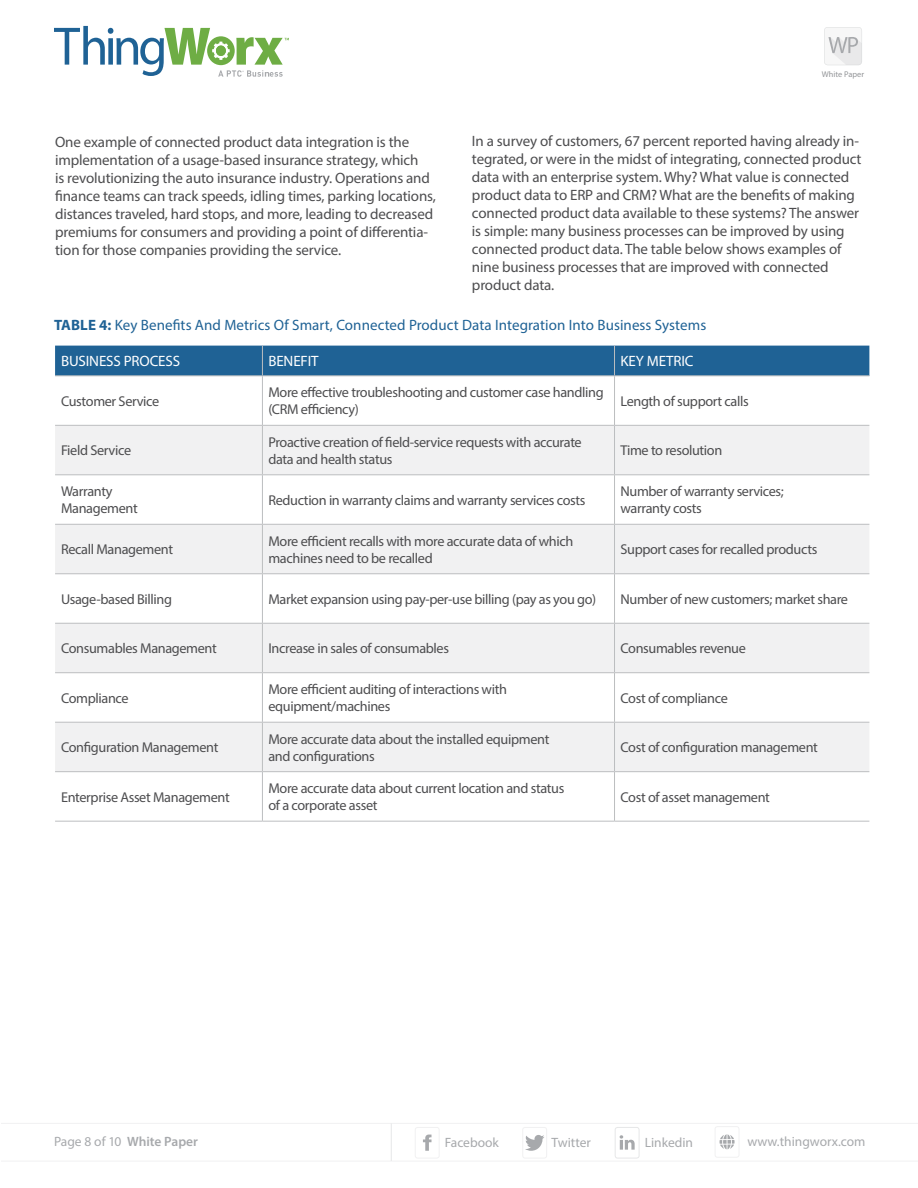
<style>
.page{position:relative;width:918px;height:1188px;background:#fff}
.page>*{position:absolute;margin:0;border:0;box-sizing:border-box;transform-origin:0 0}
.t1{font:15px/18px "Myriad Pro";letter-spacing:-.01em;color:#4d4d4f}
.t2{font:15px "Myriad Pro";letter-spacing:.005em;color:#1f6295}
.t3{font:15px "Myriad Pro";letter-spacing:-.01em;color:#fff}
.t4{font:14.25px/17.1px "Myriad Pro";letter-spacing:-.025em;color:#4d4d4f}
.t5{font:13.5px "Myriad Pro";color:#a7a9ac}
.t6{font:600 13.5px "Myriad Pro";color:#a7a9ac}
.t7{font:8.4px "Myriad Pro";color:#939598}
.s1{font-weight:700}
.s2{font-weight:400}
</style>
<div class="page">
<hr style="left:1px;top:1161px;width:917px;height:1px;background:#f1f1f2">
<hr style="left:1px;top:1123px;width:917px;height:1px;background:#f1f1f2">
<hr style="left:391px;top:1123px;width:1px;height:38px;background:#e6e7e8">
<div style="left:715px;top:1126px;width:24px;height:31px;border:1px solid #f1f1f2;border-radius:2px"></div>
<svg style="left:720px;top:1134px;width:15px;height:15px"></svg>
<div style="left:415px;top:1127px;width:24px;height:31px;border:1px solid #f1f1f2;border-radius:2px"></div>
<svg style="left:423px;top:1135px;width:9px;height:16px"></svg>
<div style="left:523px;top:1127px;width:24px;height:31px;border:1px solid #f1f1f2;border-radius:2px"></div>
<svg style="left:525px;top:1135px;width:19px;height:16px"></svg>
<div style="left:615px;top:1127px;width:24px;height:31px;border:1px solid #e6e7e8;border-radius:2px"></div>
<svg style="left:620px;top:1135px;width:15px;height:15px"></svg>
<svg style="left:54px;top:26px;width:235px;height:51px"></svg>
<svg style="left:824px;top:27px;width:38px;height:38px"></svg>
<svg style="left:55px;top:426px;width:814px;height:345px;fill:#f1f1f2"></svg>
<div style="left:55px;top:346px;width:814px;height:29px;background:#1f6295"></div>
<hr style="left:55px;top:375px;width:207px;height:1px;background:#bcbec0">
<hr style="left:262px;top:375px;width:353px;height:1px;background:#bcbec0">
<hr style="left:262px;top:376px;width:1px;height:49px;background:#bcbec0">
<hr style="left:615px;top:375px;width:254px;height:1px;background:#bcbec0">
<hr style="left:614px;top:376px;width:1px;height:49px;background:#bcbec0">
<hr style="left:55px;top:425px;width:207px;height:1px;background:#bcbec0">
<hr style="left:262px;top:425px;width:353px;height:1px;background:#bcbec0">
<hr style="left:262px;top:426px;width:1px;height:48px;background:#bcbec0">
<hr style="left:615px;top:425px;width:254px;height:1px;background:#bcbec0">
<hr style="left:614px;top:426px;width:1px;height:48px;background:#bcbec0">
<hr style="left:55px;top:474px;width:207px;height:1px;background:#bcbec0">
<hr style="left:262px;top:474px;width:353px;height:1px;background:#bcbec0">
<hr style="left:262px;top:475px;width:1px;height:49px;background:#bcbec0">
<hr style="left:615px;top:474px;width:254px;height:1px;background:#bcbec0">
<hr style="left:614px;top:475px;width:1px;height:49px;background:#bcbec0">
<hr style="left:55px;top:524px;width:207px;height:1px;background:#bcbec0">
<hr style="left:262px;top:524px;width:353px;height:1px;background:#bcbec0">
<hr style="left:262px;top:525px;width:1px;height:48px;background:#bcbec0">
<hr style="left:615px;top:524px;width:254px;height:1px;background:#bcbec0">
<hr style="left:614px;top:525px;width:1px;height:48px;background:#bcbec0">
<hr style="left:55px;top:573px;width:207px;height:1px;background:#bcbec0">
<hr style="left:262px;top:573px;width:353px;height:1px;background:#bcbec0">
<hr style="left:262px;top:574px;width:1px;height:49px;background:#bcbec0">
<hr style="left:615px;top:573px;width:254px;height:1px;background:#bcbec0">
<hr style="left:614px;top:574px;width:1px;height:49px;background:#bcbec0">
<hr style="left:55px;top:623px;width:207px;height:1px;background:#bcbec0">
<hr style="left:262px;top:623px;width:353px;height:1px;background:#bcbec0">
<hr style="left:262px;top:624px;width:1px;height:48px;background:#bcbec0">
<hr style="left:615px;top:623px;width:254px;height:1px;background:#bcbec0">
<hr style="left:614px;top:624px;width:1px;height:48px;background:#bcbec0">
<hr style="left:55px;top:672px;width:207px;height:1px;background:#bcbec0">
<hr style="left:262px;top:672px;width:353px;height:1px;background:#bcbec0">
<hr style="left:262px;top:673px;width:1px;height:49px;background:#bcbec0">
<hr style="left:615px;top:672px;width:254px;height:1px;background:#bcbec0">
<hr style="left:614px;top:673px;width:1px;height:49px;background:#bcbec0">
<hr style="left:55px;top:722px;width:207px;height:1px;background:#bcbec0">
<hr style="left:262px;top:722px;width:353px;height:1px;background:#bcbec0">
<hr style="left:262px;top:723px;width:1px;height:48px;background:#bcbec0">
<hr style="left:615px;top:722px;width:254px;height:1px;background:#bcbec0">
<hr style="left:614px;top:723px;width:1px;height:48px;background:#bcbec0">
<hr style="left:55px;top:771px;width:207px;height:1px;background:#bcbec0">
<hr style="left:262px;top:771px;width:353px;height:1px;background:#bcbec0">
<hr style="left:262px;top:772px;width:1px;height:49px;background:#bcbec0">
<hr style="left:615px;top:771px;width:254px;height:1px;background:#bcbec0">
<hr style="left:614px;top:772px;width:1px;height:49px;background:#bcbec0">
<hr style="left:55px;top:821px;width:207px;height:1px;background:#bcbec0">
<hr style="left:262px;top:821px;width:353px;height:1px;background:#bcbec0">
<hr style="left:615px;top:821px;width:254px;height:1px;background:#bcbec0">
<p class="t1" style="left:55px;top:133px;width:382px">One example of connected product data integration is the implementation of a usage-based insurance strategy, which<br>is revolutionizing the auto insurance industry. Operations and finance teams can track speeds, idling times, parking locations, distances traveled, hard stops, and more, leading to decreased premiums for consumers and providing a point of differentia&shy;tion for those companies providing the service.</p>
<p class="t7" style="left:822px;top:69px;width:44px">White Paper</p>
<p class="t1" style="left:472px;top:132px;width:391px">In a survey of customers, 67 percent reported having already in&shy;tegrated, or were in the midst of integrating, connected product data with an enterprise system. Why? What value is connected product data to ERP and CRM? What are the benefits of making connected product data available to these systems? The answer is simple: many business processes can be improved by using connected product data. The table below shows examples of nine business processes that are improved with connected product data.</p>
<p class="t2" style="left:54px;top:315px;width:654px"><span class="s1">TABLE 4:</span> Key Benefits And Metrics Of Smart, Connected Product Data Integration Into Business Systems</p>
<p class="t3" style="left:61px;top:352px;width:121px">BUSINESS PROCESS</p>
<p class="t3" style="left:268px;top:352px;width:52px">BENEFIT</p>
<p class="t3" style="left:621px;top:352px;width:74px">KEY METRIC</p>
<p class="t4" style="left:61px;top:392px;width:100px">Customer Service</p>
<p class="t4" style="left:268px;top:384px;width:337px">More effective troubleshooting and customer case handling (CRM efficiency)</p>
<p class="t4" style="left:621px;top:392px;width:130px">Length of support calls</p>
<p class="t4" style="left:61px;top:442px;width:72px">Field Service</p>
<p class="t4" style="left:268px;top:433px;width:315px">Proactive creation of field-service requests with accurate data and health status</p>
<p class="t4" style="left:621px;top:442px;width:103px">Time to resolution</p>
<p class="t4" style="left:61px;top:483px;width:78px">Warranty<br>Management</p>
<p class="t4" style="left:268px;top:491px;width:319px">Reduction in warranty claims and warranty services costs</p>
<p class="t4" style="left:621px;top:483px;width:165px">Number of warranty services; warranty costs</p>
<p class="t4" style="left:61px;top:541px;width:114px">Recall Management</p>
<p class="t4" style="left:268px;top:532px;width:306px">More efficient recalls with more accurate data of which machines need to be recalled</p>
<p class="t4" style="left:621px;top:541px;width:198px">Support cases for recalled products</p>
<p class="t4" style="left:61px;top:590px;width:112px">Usage-based Billing</p>
<p class="t4" style="left:268px;top:590px;width:329px">Market expansion using pay-per-use billing (pay as you go)</p>
<p class="t4" style="left:621px;top:590px;width:229px">Number of new customers; market share</p>
<p class="t4" style="left:61px;top:640px;width:157px">Consumables Management</p>
<p class="t4" style="left:268px;top:640px;width:182px">Increase in sales of consumables</p>
<p class="t4" style="left:621px;top:640px;width:127px">Consumables revenue</p>
<p class="t4" style="left:61px;top:689px;width:69px">Compliance</p>
<p class="t4" style="left:268px;top:681px;width:240px">More efficient auditing of interactions with equipment/machines</p>
<p class="t4" style="left:621px;top:689px;width:109px">Cost of compliance</p>
<p class="t4" style="left:61px;top:739px;width:159px">Configuration Management</p>
<p class="t4" style="left:268px;top:730px;width:282px">More accurate data about the installed equipment and configurations</p>
<p class="t4" style="left:621px;top:739px;width:199px">Cost of configuration management</p>
<p class="t4" style="left:61px;top:788px;width:170px">Enterprise Asset Management</p>
<p class="t4" style="left:268px;top:780px;width:297px">More accurate data about current location and status of a corporate asset</p>
<p class="t4" style="left:621px;top:788px;width:151px">Cost of asset management</p>
<p class="t6" style="left:54px;top:1133px;width:146px"><span class="s2">Page 8 of 10</span> White Paper</p>
<p class="t5" style="left:445px;top:1134px;width:56px">Facebook</p>
<p class="t5" style="left:552px;top:1134px;width:41px">Twitter</p>
<p class="t5" style="left:645px;top:1134px;width:50px">Linkedin</p>
<p class="t5" style="left:747px;top:1133px;width:120px">www.thingworx.com</p>
</div>
